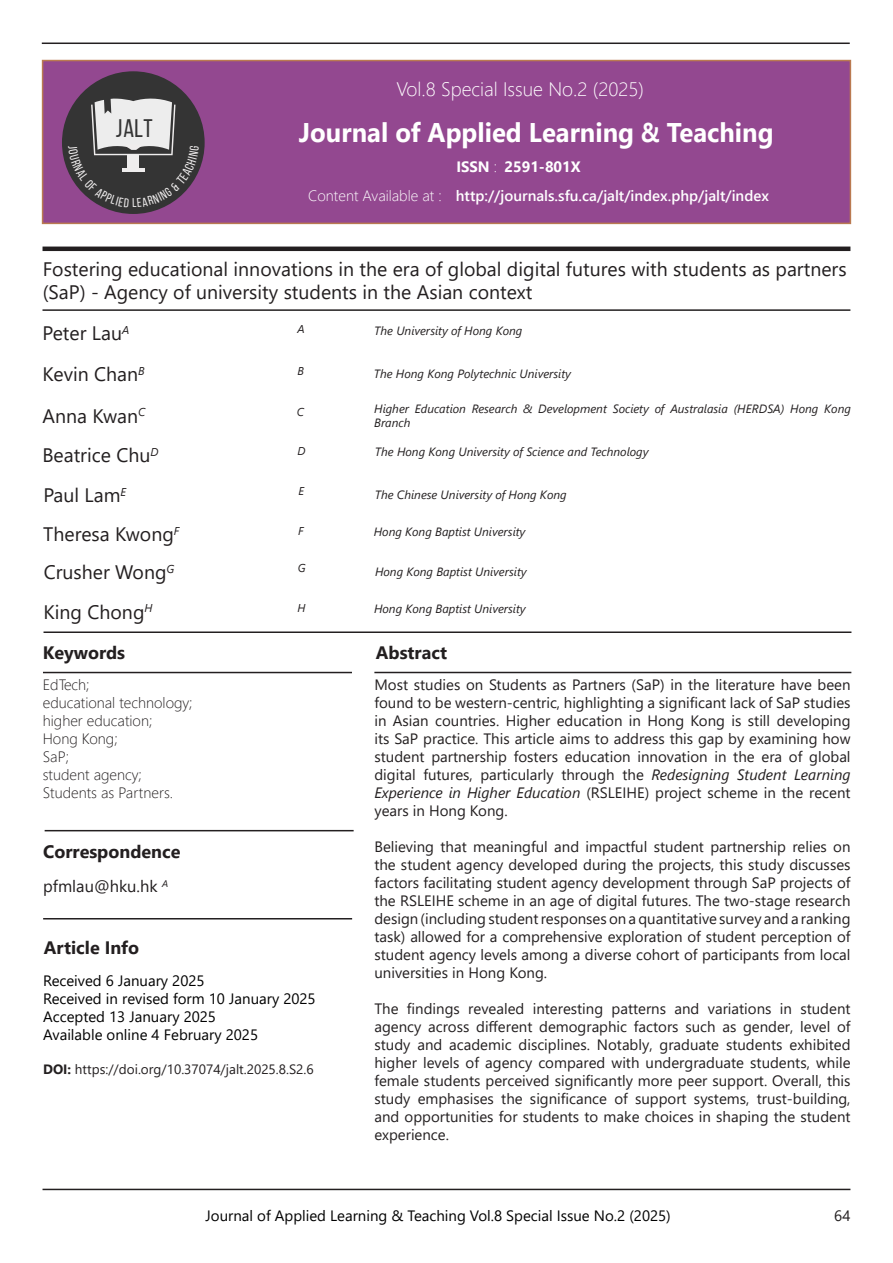
<style>
.page{position:relative;width:893px;height:1263px;background:#fff}
.page>*{position:absolute;margin:0;border:0;box-sizing:border-box;transform-origin:0 0}
.t1{font:700 27px "Segoe UI";color:#fff;scale:.95 1}
.t2{font:25.5px "Bebas Neue";color:#343434}
.t3{font:19.5px/23.4px "Segoe UI";color:#231f20}
.t4{font:300 19.5px "Segoe UI";color:#fff}
.t5{font:700 18px "Segoe UI";color:#231f20}
.t6{font:16.5px "Segoe UI";color:#231f20}
.t7{font:15px/18px "Segoe UI";color:#231f20;text-align:justify}
.t8{font:15px "Segoe UI";color:#000}
.t9{font:300 15px "Segoe UI";color:#231f20}
.t10{font:600 15px "Segoe UI";color:#fff}
.t11{font:300 15px "Segoe UI";color:#fff}
.t12{font:700 15px "Segoe UI";color:#fff}
.t13{font:13.5px "Segoe UI";color:#231f20}
.t14{font:italic 12px/14.4px "Segoe UI";color:#231f20}
.t15{font:italic 11.4px "Segoe UI";color:#231f20}
.s1{font-weight:300}
.s2{font-style:italic}
.s3{font-weight:700}
</style>
<div class="page">
<hr style="left:43px;top:1189px;width:807px;height:1px;background:#231f20">
<hr style="left:42px;top:309px;width:808px;height:2px;background:#231f20">
<hr style="left:43px;top:247px;width:807px;height:4px;background:#231f20">
<hr style="left:44px;top:631px;width:807px;height:2px;background:#231f20">
<hr style="left:43px;top:672px;width:309px;height:1px;background:#231f20">
<hr style="left:374px;top:672px;width:477px;height:1px;background:#231f20">
<hr style="left:43px;top:918px;width:309px;height:1px;background:#231f20">
<hr style="left:42px;top:43px;width:808px;height:1px;background:#231f20">
<div style="left:42px;top:60px;width:809px;height:164px;background:#934890;border:2px solid #ba7a51"></div>
<div style="left:62px;top:71px;width:143px;height:143px;background:#343434;border-radius:50%"></div>
<hr style="left:45px;top:830px;width:309px;height:1px;background:#231f20">
<svg style="left:68px;top:97px;width:131px;height:110px"></svg>
<p class="t2" style="left:116px;top:115px;width:38px">JALT</p>
<p class="t4" style="left:397px;top:71px;width:249px">Vol.8 Special Issue No.2 (2025)</p>
<p class="t1" style="left:299px;top:107px;width:501px">Journal of Applied Learning &amp; Teaching</p>
<p class="t11" style="left:308px;top:182px;width:135px">Content Available at :</p>
<p class="t12" style="left:456px;top:153px;width:42px">ISSN <span class="s1">:</span></p>
<p class="t12" style="left:504px;top:153px;width:78px">2591-801X</p>
<p class="t10" style="left:456px;top:182px;width:315px">http://journals.sfu.ca/jalt/index.php/jalt/index</p>
<p class="t3" style="left:43px;top:255px;width:805px">Fostering educational innovations in the era of global digital futures with students as partners (SaP) - Agency of university students in the Asian context</p>
<p class="t3" style="left:43px;top:320px;width:88px">Peter Lau<sup>A</sup></p>
<p class="t15" style="left:298px;top:318px;width:9px">A</p>
<p class="t14" style="left:374px;top:321px;width:150px">The University of Hong Kong</p>
<p class="t3" style="left:42px;top:361px;width:104px">Kevin Chan<sup>B</sup></p>
<p class="t15" style="left:298px;top:360px;width:8px">B</p>
<p class="t14" style="left:374px;top:365px;width:199px">The Hong Kong Polytechnic University</p>
<p class="t3" style="left:43px;top:402px;width:104px">Anna Kwan<sup>C</sup></p>
<p class="t15" style="left:297px;top:401px;width:9px">C</p>
<p class="t14" style="left:374px;top:399px;width:478px">Higher Education Research &amp; Development Society of Australasia (HERDSA) Hong Kong<br>Branch</p>
<p class="t3" style="left:42px;top:442px;width:118px">Beatrice Chu<sup>D</sup></p>
<p class="t15" style="left:297px;top:441px;width:10px">D</p>
<p class="t14" style="left:375px;top:443px;width:275px">The Hong Kong University of Science and Technology</p>
<p class="t3" style="left:43px;top:482px;width:84px">Paul Lam<sup>E</sup></p>
<p class="t15" style="left:298px;top:480px;width:7px">E</p>
<p class="t14" style="left:375px;top:485px;width:193px">The Chinese University of Hong Kong</p>
<p class="t3" style="left:43px;top:521px;width:138px">Theresa Kwong<sup>F</sup></p>
<p class="t15" style="left:298px;top:520px;width:7px">F</p>
<p class="t14" style="left:374px;top:523px;width:153px">Hong Kong Baptist University</p>
<p class="t3" style="left:44px;top:559px;width:132px">Crusher Wong<sup>G</sup></p>
<p class="t15" style="left:298px;top:558px;width:9px">G</p>
<p class="t14" style="left:375px;top:563px;width:153px">Hong Kong Baptist University</p>
<p class="t3" style="left:44px;top:598px;width:110px">King Chong<sup>H</sup></p>
<p class="t15" style="left:298px;top:597px;width:10px">H</p>
<p class="t14" style="left:374px;top:600px;width:153px">Hong Kong Baptist University</p>
<p class="t5" style="left:43px;top:635px;width:84px">Keywords</p>
<p class="t5" style="left:376px;top:635px;width:73px">Abstract</p>
<p class="t9" style="left:43px;top:671px;width:48px">EdTech;</p>
<p class="t9" style="left:43px;top:689px;width:151px">educational technology;</p>
<p class="t9" style="left:43px;top:707px;width:111px">higher education;</p>
<p class="t9" style="left:43px;top:725px;width:76px">Hong Kong;</p>
<p class="t9" style="left:43px;top:743px;width:28px">SaP;</p>
<p class="t9" style="left:43px;top:761px;width:101px">student agency;</p>
<p class="t9" style="left:43px;top:779px;width:132px">Students as Partners.</p>
<p class="t7" style="left:374px;top:674px;width:478px">Most studies on Students as Partners (SaP) in the literature have been found to be western-centric, highlighting a significant lack of SaP studies in Asian countries. Higher education in Hong Kong is still developing its SaP practice. This article aims to address this gap by examining how student partnership fosters education innovation in the era of global digital futures, particularly through the <span class="s2">Redesigning Student Learning Experience in Higher Education</span> (RSLEIHE) project scheme in the recent years in Hong Kong.</p>
<p class="t7" style="left:374px;top:836px;width:478px">Believing that meaningful and impactful student partnership relies on the student agency developed during the projects, this study discusses factors facilitating student agency development through SaP projects of the RSLEIHE scheme in an age of digital futures. The two-stage research design (including student responses on a quantitative survey and a ranking task) allowed for a comprehensive exploration of student perception of student agency levels among a diverse cohort of participants from local universities in Hong Kong.</p>
<p class="t7" style="left:374px;top:998px;width:478px">The findings revealed interesting patterns and variations in student agency across different demographic factors such as gender, level of study and academic disciplines. Notably, graduate students exhibited higher levels of agency compared with undergraduate students, while female students perceived significantly more peer support. Overall, this study emphasises the significance of support systems, trust-building, and opportunities for students to make choices in shaping the student experience.</p>
<p class="t5" style="left:43px;top:835px;width:139px">Correspondence</p>
<p class="t6" style="left:43px;top:871px;width:127px">pfmlau@hku.hk <sup>A</sup></p>
<p class="t5" style="left:44px;top:930px;width:97px">Article Info</p>
<p class="t8" style="left:43px;top:966px;width:163px">Received 6 January 2025</p>
<p class="t8" style="left:43px;top:984px;width:274px">Received in revised form 10 January 2025</p>
<p class="t8" style="left:43px;top:1002px;width:174px">Accepted 13 January 2025</p>
<p class="t8" style="left:43px;top:1020px;width:216px">Available online 4 February 2025</p>
<p class="t13" style="left:43px;top:1056px;width:272px"><span class="s3">DOI:</span> https://doi.org/10.37074/jalt.2025.8.S2.6</p>
<p class="t8" style="left:206px;top:1201px;width:467px">Journal of Applied Learning &amp; Teaching Vol.8 Special Issue No.2 (2025)</p>
<p class="t7" style="left:834px;top:1205px;width:18px">64</p>
</div>
